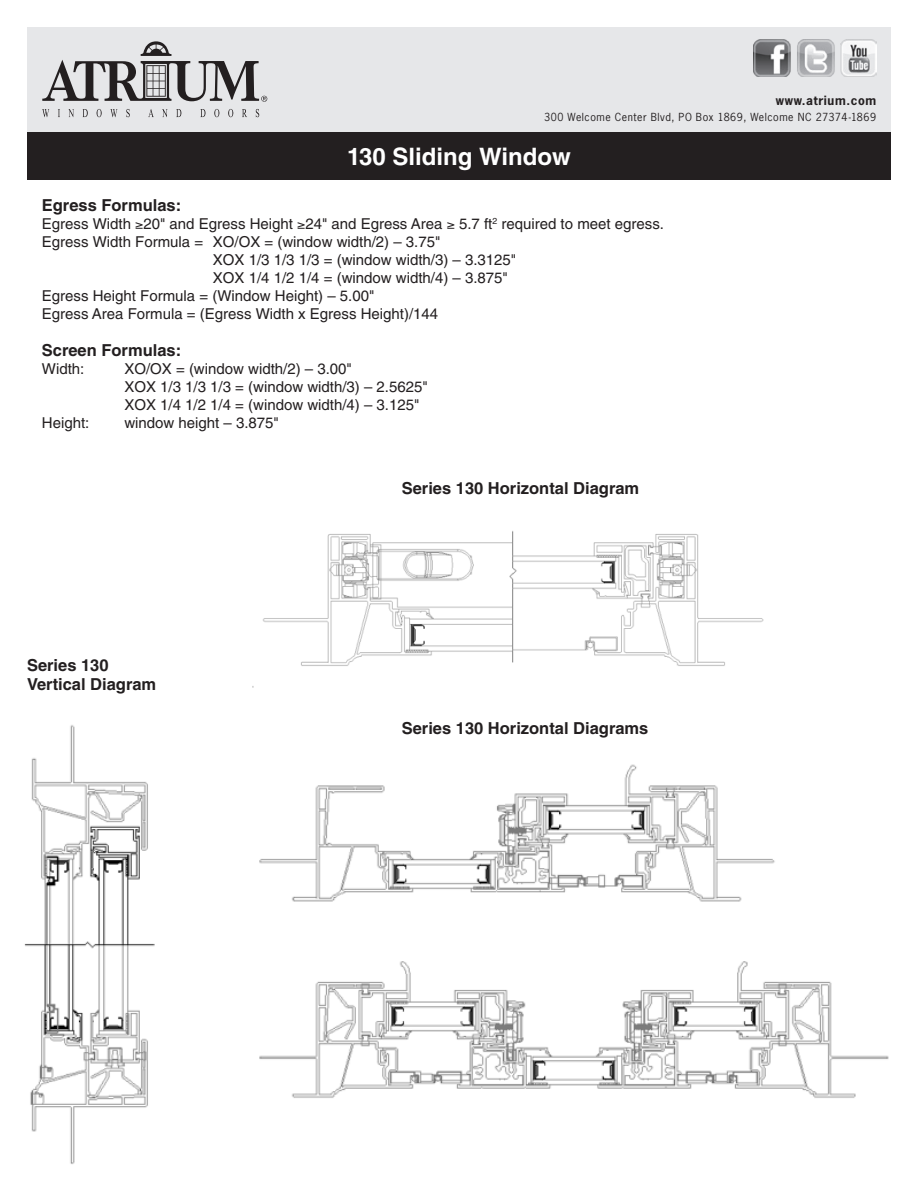
<style>
.page{position:relative;width:918px;height:1188px;background:#fff}
.page>*{position:absolute;margin:0;border:0;box-sizing:border-box;transform-origin:0 0}
.t1{font:700 24px "Helvetica";color:#fff}
.t2{font:700 16.5px/19.5px "Helvetica";color:#231f20}
.t3{font:15px/18px "Helvetica";color:#231f20}
.t4{font:700 12px "News Gothic Std";letter-spacing:.05em;color:#231f20}
.t5{font:10.5px "News Gothic Std";letter-spacing:.05em;color:#231f20}
</style>
<div class="page">
<div style="left:27px;top:27px;width:864px;height:109px;background:#e6e7e9"></div>
<div style="left:27px;top:132px;width:864px;height:7px;background:#231f20"></div>
<svg style="left:42px;top:41px;width:225px;height:76px"></svg>
<img style="left:753px;top:40px;width:123px;height:36px">
<div style="left:27px;top:136px;width:864px;height:44px;background:#231f20"></div>
<img style="left:24px;top:725px;width:865px;height:439px">
<img style="left:252px;top:531px;width:512px;height:157px">
<p class="t4" style="left:776px;top:92px;width:102px">www.atrium.com</p>
<p class="t5" style="left:544px;top:111px;width:333px">300 Welcome Center Blvd, PO Box 1869, Welcome NC 27374-1869</p>
<h1 class="t1" style="left:347px;top:142px;width:225px">130 Sliding Window</h1>
<p class="t2" style="left:42px;top:195px;width:141px">Egress Formulas:</p>
<p class="t3" style="left:42px;top:215px;width:624px">Egress Width ≥20" and Egress Height ≥24" and Egress Area ≥ 5.7 ft<sup>2</sup> required to meet egress.</p>
<p class="t3" style="left:42px;top:233px;width:400px">Egress Width Formula = XO/OX = (window width/2) – 3.75"</p>
<p class="t3" style="left:213px;top:251px;width:305px">XOX 1/3 1/3 1/3 = (window width/3) – 3.3125"</p>
<p class="t3" style="left:213px;top:269px;width:297px">XOX 1/4 1/2 1/4 = (window width/4) – 3.875"</p>
<p class="t3" style="left:42px;top:287px;width:334px">Egress Height Formula = (Window Height) – 5.00"</p>
<p class="t3" style="left:42px;top:305px;width:398px">Egress Area Formula = (Egress Width x Egress Height)/144</p>
<p class="t2" style="left:42px;top:341px;width:141px">Screen Formulas:</p>
<p class="t3" style="left:42px;top:360px;width:44px">Width:</p>
<p class="t3" style="left:124px;top:360px;width:305px">XO/OX = (window width/2) – 3.00"<br>XOX 1/3 1/3 1/3 = (window width/3) – 2.5625"<br>XOX 1/4 1/2 1/4 = (window width/4) – 3.125"</p>
<p class="t3" style="left:42px;top:414px;width:49px">Height:</p>
<p class="t3" style="left:124px;top:414px;width:156px">window height – 3.875"</p>
<p class="t2" style="left:27px;top:655px;width:131px">Series 130<br>Vertical Diagram</p>
<p class="t2" style="left:402px;top:479px;width:239px">Series 130 Horizontal Diagram</p>
<p class="t2" style="left:402px;top:718px;width:248px">Series 130 Horizontal Diagrams</p>
</div>
